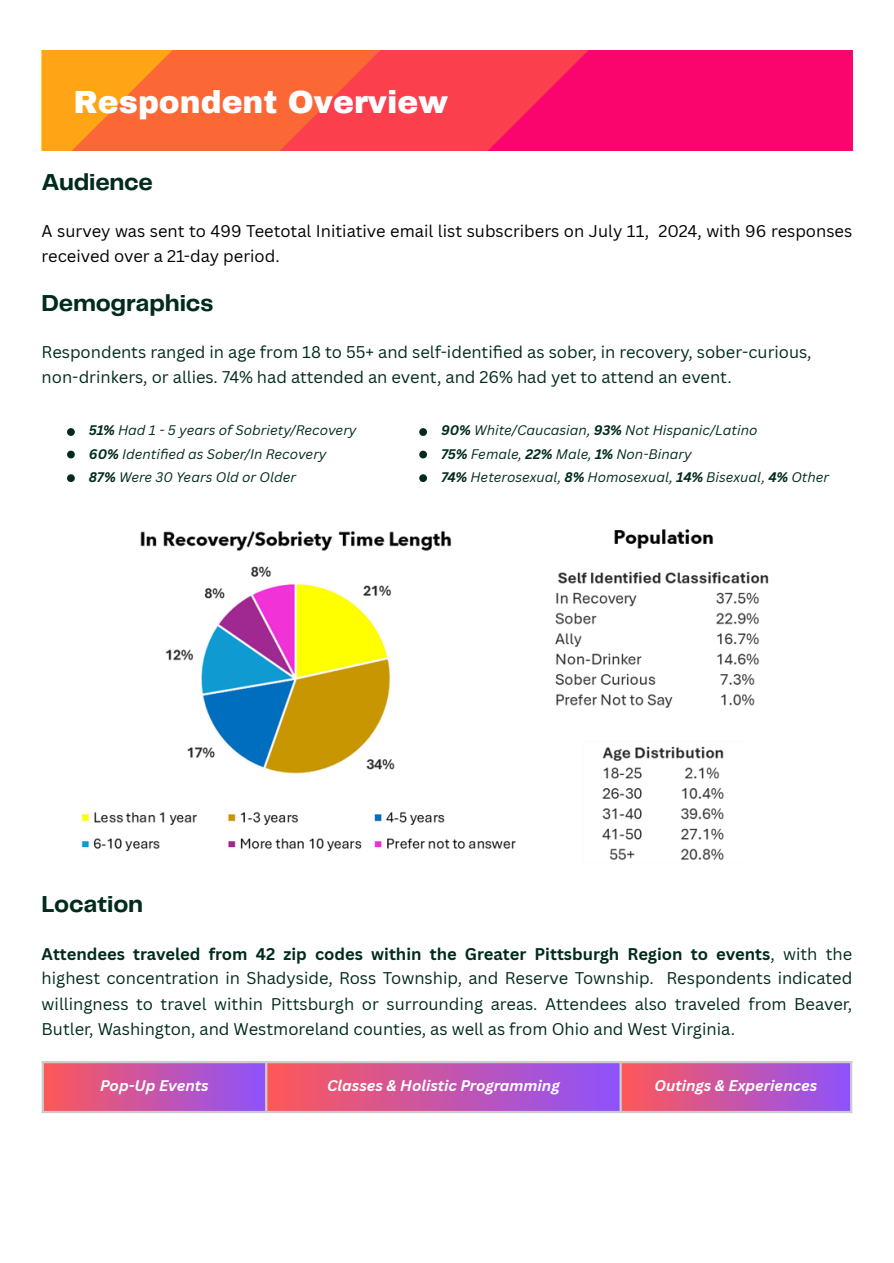
<style>
.page{position:relative;width:894px;height:1263px;background:#fff}
.page>*{position:absolute;margin:0;border:0;box-sizing:border-box;transform-origin:0 0}
.t1{font:900 31.35px "Archivo";color:#fff}
.t2{font:700 24px "Telegraf";letter-spacing:-.01em;color:#012b1b}
.t3{font:16.5px/25.2px "Canva Sans";color:#012b1b}
.t4{font:16.5px/24.8px "Canva Sans";color:#000}
.t5{font:italic 700 15px "Canva Sans";color:#fff}
.t6{font:italic 13.5px "Canva Sans";color:#012b1b}
.s1{font-weight:700}
</style>
<div class="page">
<div style="left:42px;top:51px;width:810px;height:100px;background:#fa046d"></div>
<svg style="left:411px;top:51px;width:177px;height:100px;fill:#fb3f4c"></svg>
<svg style="left:42px;top:51px;width:369px;height:100px;background:#fc6c33"></svg>
<svg style="left:67px;top:428px;width:8px;height:8px"></svg>
<svg style="left:67px;top:451px;width:8px;height:7px"></svg>
<svg style="left:67px;top:474px;width:8px;height:8px"></svg>
<svg style="left:419px;top:428px;width:8px;height:8px"></svg>
<svg style="left:419px;top:451px;width:8px;height:7px"></svg>
<svg style="left:419px;top:474px;width:8px;height:8px"></svg>
<img style="left:81px;top:529px;width:688px;height:331px">
<div style="left:42px;top:1062px;width:224px;height:50px;background:linear-gradient(to right,#ff5757,#8e53fc)"></div>
<div style="left:266px;top:1062px;width:354px;height:50px;background:linear-gradient(to right,#ff5757,#8e53fc)"></div>
<div style="left:620px;top:1062px;width:231px;height:50px;background:linear-gradient(to right,#ff5757,#8d53fd)"></div>
<hr style="left:42px;top:1063px;width:2px;height:48px;background:#ccc">
<hr style="left:265px;top:1063px;width:2px;height:48px;background:#ccc">
<hr style="left:619px;top:1063px;width:2px;height:48px;background:#ccc">
<hr style="left:849px;top:1063px;width:3px;height:48px;background:#ccc">
<hr style="left:42px;top:1061px;width:810px;height:2px;background:#ccc">
<hr style="left:42px;top:1111px;width:810px;height:2px;background:#ccc">
<p class="t1" style="left:74px;top:85px;width:376px">Respondent Overview</p>
<p class="t2" style="left:42px;top:172px;width:113px">Audience</p>
<h3 class="t4" style="left:42px;top:219px;width:811px">A survey was sent to 499 Teetotal Initiative email list subscribers on July 11, 2024, with 96 responses received over a 21-day period.</h3>
<p class="t2" style="left:42px;top:292px;width:173px">Demographics</p>
<h3 class="t3" style="left:42px;top:339px;width:771px;line-height:24.8px">Respondents ranged in age from 18 to 55+ and self-identifi ed as sober, in recovery, sober-curious, non-drinkers, or allies. 74% had attended an event, and 26% had yet to attend an event.</h3>
<p class="t6" style="left:89px;top:421px;width:269px"><span class="s1">51%</span> Had 1 - 5 years of Sobriety/Recovery</p>
<p class="t6" style="left:89px;top:445px;width:239px"><span class="s1">60%</span> Identified as Sober/In Recovery</p>
<p class="t6" style="left:89px;top:467px;width:209px"><span class="s1">87%</span> Were 30 Years Old or Older</p>
<p class="t6" style="left:441px;top:421px;width:318px"><span class="s1">90%</span> White/Caucasian, <span class="s1">93%</span> Not Hispanic/Latino</p>
<p class="t6" style="left:441px;top:445px;width:252px"><span class="s1">75%</span> Female, <span class="s1">22%</span> Male, <span class="s1">1%</span> Non-Binary</p>
<p class="t6" style="left:441px;top:467px;width:389px"><span class="s1">74%</span> Heterosexual, <span class="s1">8%</span> Homosexual, <span class="s1">14%</span> Bisexual, <span class="s1">4%</span> Other</p>
<p class="t2" style="left:42px;top:894px;width:103px">Location</p>
<p class="t3" style="left:42px;top:941px;width:812px;text-align:justify"><span class="s1">Attendees traveled from 42 zip codes within the Greater Pittsburgh Region to events</span>, with the highest concentration in Shadyside, Ross Township, and Reserve Township. Respondents indicated willingness to travel within Pittsburgh or surrounding areas. Attendees also traveled from Beaver, Butler, Washington, and Westmoreland counties, as well as from Ohio and West Virginia.</p>
<p class="t5" style="left:100px;top:1075px;width:110px">Pop-Up Events</p>
<p class="t5" style="left:327px;top:1075px;width:234px">Classes &amp; Holistic Programming</p>
<p class="t5" style="left:654px;top:1075px;width:164px">Outings &amp; Experiences</p>
</div>
